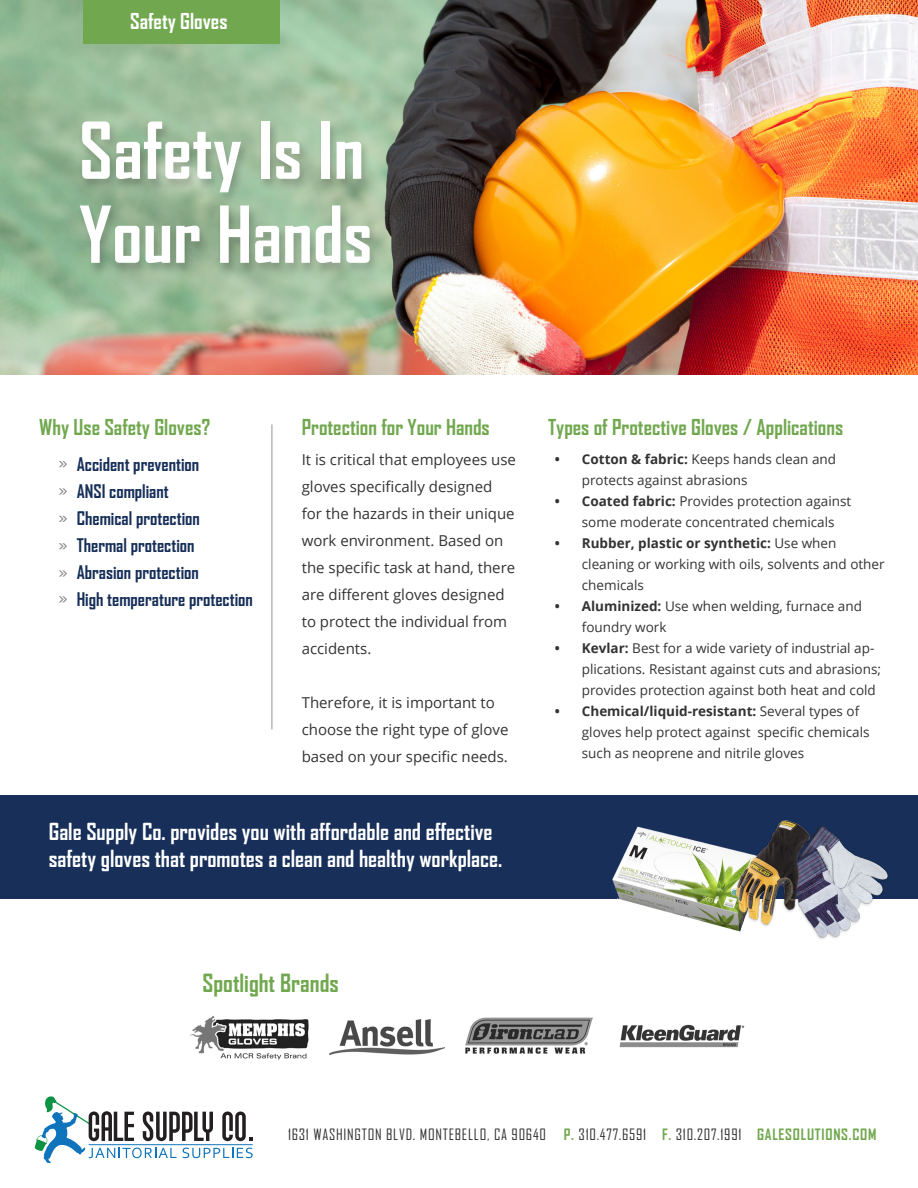
<style>
.page{position:relative;width:918px;height:1188px;background:#fff}
.page>*{position:absolute;margin:0;border:0;box-sizing:border-box;transform-origin:0 0}
.t1{font:700 75px "Agency FB";color:#fff}
.t2{font:700 24px "Agency FB";color:#71a84f}
.t3{font:700 22.5px "Agency FB";color:#fff}
.t4{font:700 21px "Agency FB";color:#71a84f}
.t5{font:700 21px "Agency FB";color:#fff}
.t6{font:700 18px "Agency FB";color:#172f59}
.t7{font:15px/27px "Open Sans";color:#323332}
.t8{font:15px "Agency FB";letter-spacing:.05em;color:#323332}
.t9{font:13.5px/21px "Open Sans";color:#323332}
.s1{font-weight:700}
.s2{font-weight:700;color:#71a84f}
</style>
<div class="page">
<img style="left:0;top:0;width:918px;height:375px">
<div style="left:76px;top:120px;width:305px;height:156px;background:#231f20;opacity:.24"></div>
<svg style="left:35px;top:1096px;width:218px;height:67px"></svg>
<div style="left:0;top:795px;width:918px;height:104px;background:#172f59"></div>
<svg style="left:59px;top:461px;width:8px;height:6px"></svg>
<svg style="left:59px;top:516px;width:8px;height:6px"></svg>
<svg style="left:59px;top:570px;width:8px;height:7px"></svg>
<svg style="left:59px;top:596px;width:8px;height:6px"></svg>
<svg style="left:59px;top:488px;width:8px;height:7px"></svg>
<svg style="left:59px;top:543px;width:8px;height:6px"></svg>
<hr style="left:272px;top:424px;width:1px;height:306px;background:#949499">
<div style="left:83px;top:0;width:197px;height:43px;background:#71a84f"></div>
<img style="left:612px;top:820px;width:276px;height:119px">
<img style="left:190px;top:1015px;width:118px;height:45px">
<img style="left:330px;top:1019px;width:115px;height:36px">
<img style="left:465px;top:1017px;width:127px;height:37px">
<img style="left:619px;top:1024px;width:126px;height:24px">
<p class="t5" style="left:130px;top:8px;width:99px">Safety Gloves</p>
<p class="t1" style="left:79px;top:104px;width:287px">Safety Is In</p>
<p class="t1" style="left:79px;top:188px;width:295px">Your Hands</p>
<p class="t4" style="left:39px;top:414px;width:173px">Why Use Safety Gloves?</p>
<p class="t6" style="left:77px;top:453px;width:124px">Accident prevention</p>
<p class="t6" style="left:77px;top:480px;width:94px">ANSI compliant</p>
<p class="t6" style="left:77px;top:507px;width:125px">Chemical protection</p>
<p class="t6" style="left:77px;top:534px;width:119px">Thermal protection</p>
<p class="t6" style="left:77px;top:561px;width:124px">Abrasion protection</p>
<p class="t6" style="left:77px;top:588px;width:178px">High temperature protection</p>
<p class="t4" style="left:302px;top:414px;width:190px">Protection for Your Hands</p>
<p class="t4" style="left:548px;top:414px;width:297px">Types of Protective Gloves / Applications</p>
<p class="t7" style="left:302px;top:446px;width:216px">It is critical that employees use gloves specifically designed for the hazards in their unique work environment. Based on the specific task at hand, there are different gloves designed to protect the individual from accidents.</p>
<p class="t9" style="left:582px;top:448px;width:256px;text-indent:-27px"><span class="s1">• Cotton &amp; fabric:</span> Keeps hands clean and protects against abrasions</p>
<p class="t9" style="left:582px;top:490px;width:271px;text-indent:-27px"><span class="s1">• Coated fabric:</span> Provides protection against some moderate concentrated chemicals</p>
<p class="t9" style="left:582px;top:532px;width:304px;text-indent:-27px"><span class="s1">• Rubber, plastic or synthetic:</span> Use when cleaning or working with oils, solvents and other chemicals</p>
<p class="t9" style="left:582px;top:595px;width:282px;text-indent:-27px"><span class="s1">• Aluminized:</span> Use when welding, furnace and foundry work</p>
<p class="t9" style="left:582px;top:637px;width:301px;text-indent:-27px"><span class="s1">• Kevlar:</span> Best for a wide variety of industrial ap&shy;plications. Resistant against cuts and abrasions; provides protection against both heat and cold</p>
<p class="t9" style="left:582px;top:700px;width:289px;text-indent:-27px"><span class="s1">• Chemical/liquid-resistant:</span> Several types of gloves help protect against specific chemicals such as neoprene and nitrile gloves</p>
<p class="t7" style="left:302px;top:689px;width:208px">Therefore, it is important to choose the right type of glove based on your specific needs.</p>
<p class="t3" style="left:49px;top:817px;width:445px">Gale Supply Co. provides you with affordable and effective</p>
<p class="t3" style="left:49px;top:844px;width:455px">safety gloves that promotes a clean and healthy workplace.</p>
<p class="t2" style="left:202px;top:969px;width:138px">Spotlight Brands</p>
<p class="t8" style="left:288px;top:1125px;width:260px">1631 WASHINGTON BLVD. MONTEBELLO, CA 90640</p>
<p class="t8" style="left:564px;top:1125px;width:314px"><span class="s2">P.</span> 310.477.6591 <span class="s2">F.</span> 310.207.1991 <span class="s2">GALESOLUTIONS.COM</span></p>
</div>
